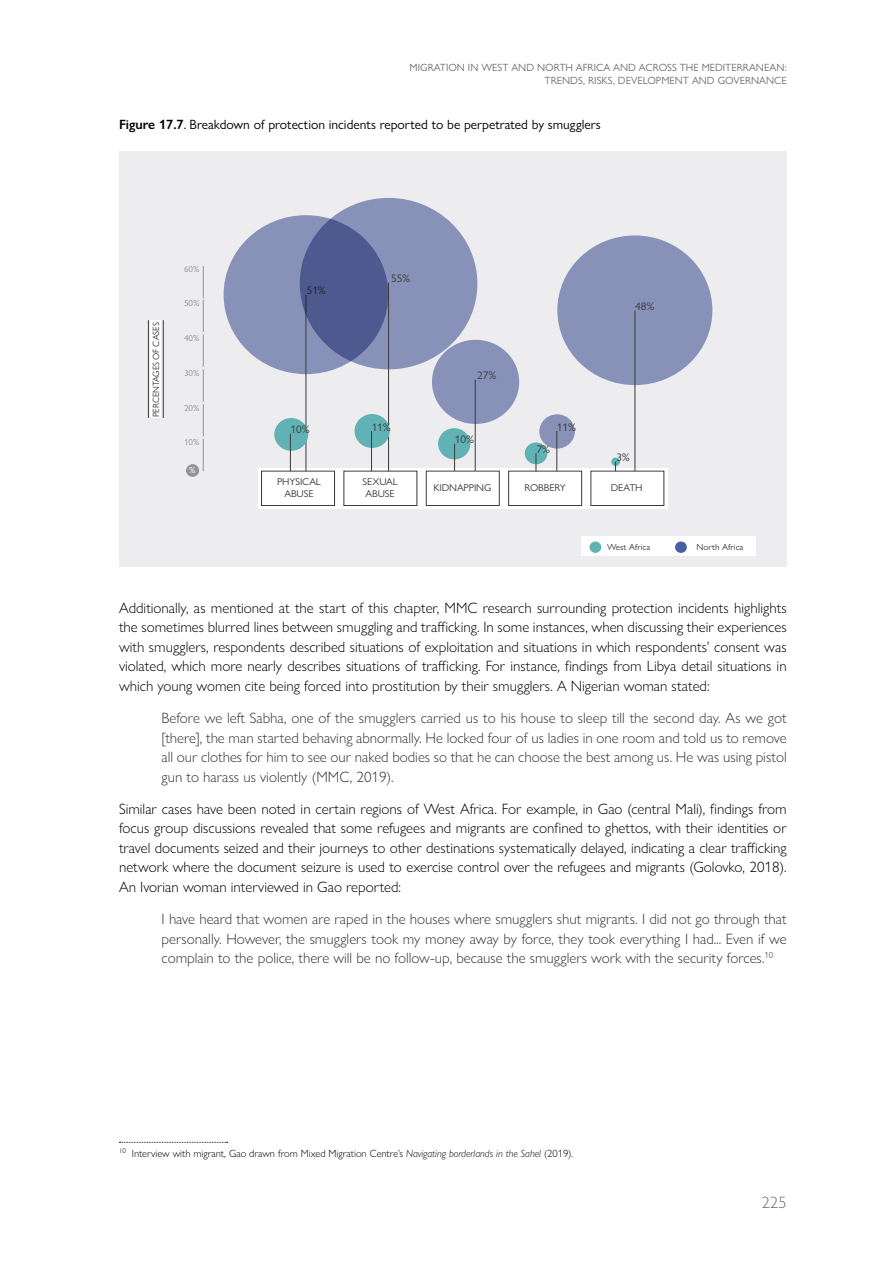
<style>
.page{position:relative;width:893px;height:1263px;background:#fff}
.page>*{position:absolute;margin:0;border:0;box-sizing:border-box;transform-origin:0 0}
.t1{font:300 16.5px "Gill Sans MT Pro";color:#706f6f}
.t2{font:300 15px/19.5px "Gill Sans Nova";color:#000;text-align:justify}
.t3{font:300 15px/19.5px "Gill Sans Nova";color:#333;text-align:justify}
.t4{font:13.5px "Gill Sans Nova";color:#000}
.t5{font:10.95px "Gill Sans Nova";color:#3c3c3b;scale:1.04 1}
.t6{font:300 10.5px "Gill Sans Nova";color:#000}
.t7{font:10.5px/12.6px "Gill Sans Nova";color:#706f6f;text-align:right}
.t8{font:9.9px/11.9px "Gill Sans Nova";letter-spacing:-.01em;color:#3c3c3b;text-align:center;scale:1.04 1}
.t9{font:9.15px "Gill Sans Nova";letter-spacing:-.01em;color:#3c3c3b}
.t10{font:8.85px "Gill Sans Nova";color:#3c3c3b;scale:1.04 1}
.t11{font:8.85px "Gill Sans Nova";color:#949494;scale:1.04 1}
.t12{font:8.85px "Gill Sans Nova";color:#fff;scale:1.04 1}
.s1{font-weight:600}
.s2{font-style:italic}
</style>
<div class="page">
<div style="left:119px;top:151px;width:668px;height:416px;background:#ededef"></div>
<div style="left:259px;top:468px;width:409px;height:40px;background:#fff"></div>
<div style="left:261px;top:471px;width:74px;height:35px;border:1px solid #3c3c3b"></div>
<div style="left:344px;top:471px;width:73px;height:35px;border:1px solid #3c3c3b"></div>
<div style="left:426px;top:471px;width:73px;height:35px;border:1px solid #3c3c3b"></div>
<div style="left:508px;top:471px;width:74px;height:35px;border:1px solid #3c3c3b"></div>
<div style="left:591px;top:471px;width:73px;height:35px;border:1px solid #3c3c3b"></div>
<hr style="left:203px;top:439px;width:1px;height:32px;background:#949494">
<hr style="left:203px;top:404px;width:1px;height:32px;background:#949494">
<hr style="left:203px;top:369px;width:1px;height:33px;background:#949494">
<hr style="left:203px;top:335px;width:1px;height:32px;background:#949494">
<hr style="left:203px;top:300px;width:1px;height:32px;background:#949494">
<hr style="left:203px;top:266px;width:1px;height:32px;background:#949494">
<div style="left:224px;top:215px;width:164px;height:159px;background:#8892b9;border-radius:50%"></div>
<hr style="left:306px;top:295px;width:1px;height:176px;background:#3c3c3b">
<div style="left:186px;top:464px;width:13px;height:13px;background:#949494;border-radius:50%"></div>
<svg style="left:300px;top:198px;width:177px;height:171px;fill:#8892b9"></svg>
<hr style="left:388px;top:283px;width:1px;height:188px;background:#3c3c3b">
<div style="left:432px;top:340px;width:87px;height:84px;background:#8892b9;border-radius:50%"></div>
<hr style="left:475px;top:380px;width:1px;height:91px;background:#3c3c3b">
<div style="left:355px;top:414px;width:35px;height:34px;background:#61b2b4;border-radius:50%"></div>
<hr style="left:371px;top:431px;width:1px;height:40px;background:#3c3c3b">
<div style="left:438px;top:428px;width:32px;height:31px;background:#61b2b4;border-radius:50%"></div>
<svg style="left:454px;top:444px;width:1px;height:27px"></svg>
<div style="left:525px;top:442px;width:22px;height:22px;background:#61b2b4;border-radius:50%"></div>
<svg style="left:536px;top:453px;width:1px;height:18px"></svg>
<div style="left:539px;top:414px;width:36px;height:35px;background:linear-gradient(to right,#8b95bb,#8892b9);border-radius:50%"></div>
<hr style="left:557px;top:431px;width:1px;height:40px;background:#3c3c3b">
<div style="left:557px;top:235px;width:155px;height:150px;background:#8892b9;border-radius:50%"></div>
<hr style="left:635px;top:310px;width:1px;height:161px;background:#3c3c3b">
<svg style="left:611px;top:457px;width:9px;height:9px"></svg>
<div style="left:274px;top:418px;width:34px;height:33px;background:#61b2b4;border-radius:50%"></div>
<hr style="left:290px;top:434px;width:1px;height:37px;background:#3c3c3b">
<div style="left:150px;top:320px;width:11px;height:98px;background:#fff"></div>
<hr style="left:148px;top:320px;width:1px;height:98px;background:#3c3c3b">
<hr style="left:163px;top:320px;width:1px;height:98px;background:#3c3c3b">
<div style="left:581px;top:536px;width:175px;height:20px;background:#fff"></div>
<div style="left:675px;top:541px;width:12px;height:12px;background:#4b5da1;border-radius:50%"></div>
<div style="left:589px;top:541px;width:12px;height:12px;background:#61b2b4;border-radius:50%"></div>
<svg style="left:119px;top:1142px;width:109px;height:1px"></svg>
<p class="t7" style="left:410px;top:61px;width:379px">MIGRATION IN WEST AND NORTH AFRICA AND ACROSS THE MEDITERRANEAN:<br>TRENDS, RISKS, DEVELOPMENT AND GOVERNANCE</p>
<p class="t4" style="left:119px;top:116px;width:483px"><span class="s1">Figure 17.7</span>. Breakdown of protection incidents reported to be perpetrated by smugglers</p>
<p class="t9" style="left:150px;top:417px;width:96px;rotate:-90deg">PERCENTAGES OF CASES</p>
<p class="t11" style="left:184px;top:264px;width:16px">60%</p>
<p class="t11" style="left:184px;top:298px;width:16px">50%</p>
<p class="t11" style="left:184px;top:332px;width:16px">40%</p>
<p class="t11" style="left:184px;top:367px;width:16px">30%</p>
<p class="t11" style="left:184px;top:402px;width:16px">20%</p>
<p class="t11" style="left:184px;top:436px;width:16px">10%</p>
<p class="t12" style="left:189px;top:465px;width:8px">%</p>
<p class="t5" style="left:307px;top:283px;width:20px">51%</p>
<p class="t5" style="left:291px;top:423px;width:20px">10%</p>
<p class="t5" style="left:391px;top:271px;width:20px">55%</p>
<p class="t5" style="left:372px;top:420px;width:20px">11%</p>
<p class="t5" style="left:477px;top:369px;width:20px">27%</p>
<p class="t5" style="left:455px;top:433px;width:20px">10%</p>
<p class="t5" style="left:536px;top:442px;width:15px">7%</p>
<p class="t5" style="left:557px;top:420px;width:20px">11%</p>
<p class="t5" style="left:635px;top:299px;width:20px">48%</p>
<p class="t5" style="left:616px;top:451px;width:15px">3%</p>
<p class="t8" style="left:277px;top:476px;width:44px">PHYSICAL<br>ABUSE</p>
<p class="t8" style="left:433px;top:482px;width:57px">KIDNAPPING</p>
<p class="t8" style="left:524px;top:482px;width:42px">ROBBERY</p>
<p class="t8" style="left:611px;top:482px;width:32px">DEATH</p>
<p class="t8" style="left:362px;top:476px;width:35px">SEXUAL<br>ABUSE</p>
<p class="t10" style="left:607px;top:541px;width:43px">West Africa</p>
<p class="t10" style="left:696px;top:541px;width:47px">North Africa</p>
<p class="t2" style="left:119px;top:598px;width:669px">Additionally, as mentioned at the start of this chapter, MMC research surrounding protection incidents highlights the sometimes blurred lines between smuggling and trafficking. In some instances, when discussing their experiences with smugglers, respondents described situations of exploitation and situations in which respondents’ consent was violated, which more nearly describes situations of trafficking. For instance, findings from Libya detail situations in which young women cite being forced into prostitution by their smugglers. A Nigerian woman stated:</p>
<p class="t3" style="left:162px;top:708px;width:627px">Before we left Sabha, one of the smugglers carried us to his house to sleep till the second day. As we got [there], the man started behaving abnormally. He locked four of us ladies in one room and told us to remove all our clothes for him to see our naked bodies so that he can choose the best among us. He was using pistol gun to harass us violently (MMC, 2019).</p>
<p class="t2" style="left:119px;top:799px;width:669px">Similar cases have been noted in certain regions of West Africa. For example, in Gao (central Mali), findings from focus group discussions revealed that some refugees and migrants are confined to ghettos, with their identities or travel documents seized and their journeys to other destinations systematically delayed, indicating a clear trafficking network where the document seizure is used to exercise control over the refugees and migrants (Golovko, 2018).<br>An Ivorian woman interviewed in Gao reported:</p>
<p class="t3" style="left:162px;top:909px;width:627px">I have heard that women are raped in the houses where smugglers shut migrants. I did not go through that personally. However, the smugglers took my money away by force, they took everything I had... Even if we complain to the police, there will be no follow-up, because the smugglers work with the security forces.<sup>10</sup></p>
<p class="t6" style="left:119px;top:1147px;width:456px"><sup>10</sup> Interview with migrant, Gao drawn from Mixed Migration Centre’s <span class="s2">Navigating borderlands in the Sahel</span> (2019).</p>
<p class="t1" style="left:762px;top:1193px;width:26px">225</p>
</div>
